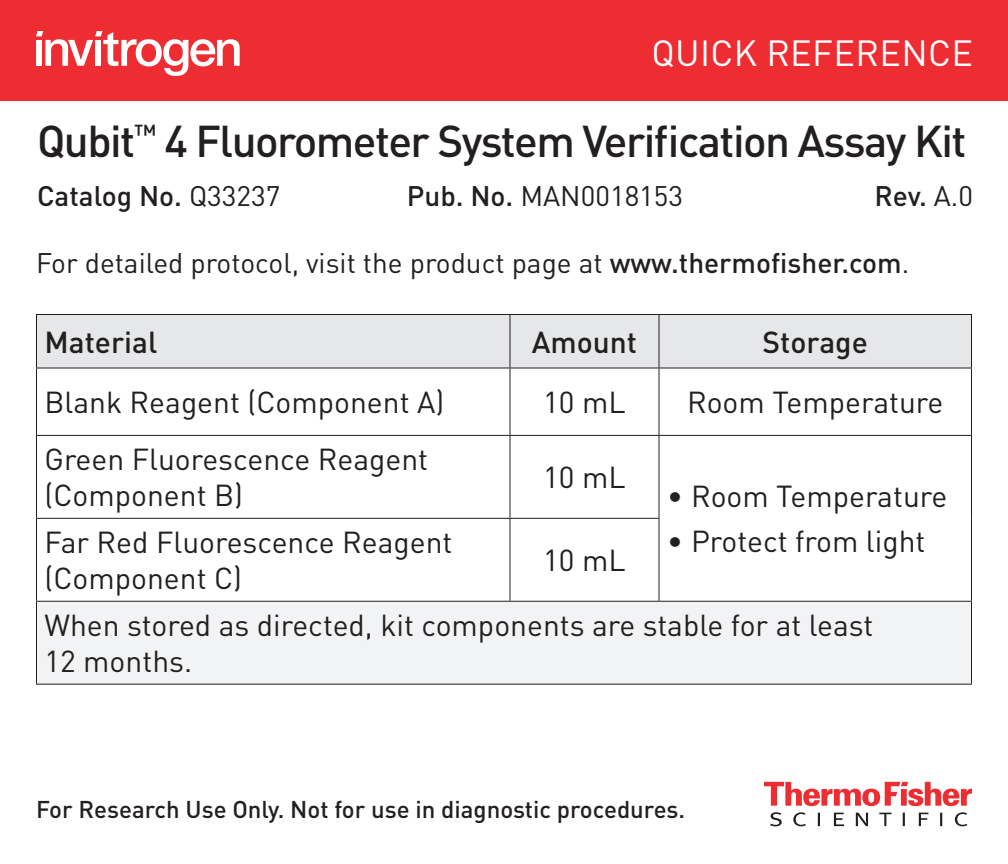
<style>
.page{position:relative;width:1008px;height:864px;background:#fff}
.page>*{position:absolute;margin:0;border:0;box-sizing:border-box;transform-origin:0 0}
.A-head_Title{font:500 44px "DIN Pro";letter-spacing:-.035em;color:#231f20}
.t1{font:36px "DIN Pro";letter-spacing:.01em;color:#fff}
.A-head_Quick_Protoco{font:30px/36px "DIN Pro";color:#231f20}
.Body_text{font:30px/36px "DIN Pro";color:#231f20}
.t2{font:500 30px "DIN Pro";color:#231f20}
.Rev_date{font:28px "DIN Pro";color:#231f20}
.Rev_date-2{font:500 28px "DIN Pro";color:#231f20}
.t3{font:500 24px "DIN Pro";color:#231f20}
.s1{font-weight:400}
.s2{font-weight:500}
</style>
<div class="page">
<svg style="left:764px;top:782px;width:208px;height:24px"></svg>
<svg style="left:770px;top:812px;width:197px;height:14px"></svg>
<div style="left:0;top:0;width:1008px;height:101px;background:#ee2d33"></div>
<div style="left:37px;top:315px;width:934px;height:52px;background:#e6e7e9"></div>
<div style="left:36px;top:601px;width:936px;height:83px;background:#f2f3f4"></div>
<hr style="left:36px;top:314px;width:474px;height:1px;background:#231f20">
<hr style="left:36px;top:315px;width:1px;height:53px;background:#231f20">
<hr style="left:510px;top:314px;width:149px;height:1px;background:#231f20">
<hr style="left:509px;top:315px;width:2px;height:53px;background:#231f20">
<hr style="left:659px;top:314px;width:313px;height:1px;background:#231f20">
<hr style="left:658px;top:315px;width:2px;height:53px;background:#231f20">
<hr style="left:971px;top:315px;width:1px;height:53px;background:#231f20">
<hr style="left:36px;top:367px;width:474px;height:2px;background:#231f20">
<hr style="left:510px;top:367px;width:149px;height:2px;background:#231f20">
<hr style="left:659px;top:367px;width:313px;height:2px;background:#231f20">
<hr style="left:36px;top:369px;width:1px;height:66px;background:#231f20">
<hr style="left:509px;top:369px;width:2px;height:66px;background:#231f20">
<hr style="left:658px;top:369px;width:2px;height:66px;background:#231f20">
<hr style="left:971px;top:369px;width:1px;height:66px;background:#231f20">
<hr style="left:36px;top:519px;width:1px;height:82px;background:#231f20">
<hr style="left:658px;top:519px;width:2px;height:82px;background:#231f20">
<hr style="left:36px;top:602px;width:1px;height:82px;background:#231f20">
<hr style="left:971px;top:602px;width:1px;height:82px;background:#231f20">
<hr style="left:36px;top:435px;width:474px;height:1px;background:#231f20">
<hr style="left:36px;top:436px;width:1px;height:82px;background:#231f20">
<hr style="left:510px;top:435px;width:149px;height:1px;background:#231f20">
<hr style="left:509px;top:436px;width:2px;height:82px;background:#231f20">
<hr style="left:659px;top:435px;width:313px;height:1px;background:#231f20">
<hr style="left:658px;top:436px;width:2px;height:82px;background:#231f20">
<hr style="left:971px;top:436px;width:1px;height:82px;background:#231f20">
<hr style="left:36px;top:518px;width:474px;height:1px;background:#231f20">
<hr style="left:510px;top:518px;width:150px;height:1px;background:#231f20">
<hr style="left:509px;top:519px;width:2px;height:82px;background:#231f20">
<hr style="left:971px;top:518px;width:1px;height:83px;background:#231f20">
<hr style="left:36px;top:601px;width:474px;height:1px;background:#231f20">
<hr style="left:510px;top:601px;width:149px;height:1px;background:#231f20">
<hr style="left:659px;top:601px;width:313px;height:1px;background:#231f20">
<hr style="left:36px;top:683px;width:474px;height:2px;background:#231f20">
<hr style="left:510px;top:683px;width:149px;height:2px;background:#231f20">
<hr style="left:659px;top:683px;width:313px;height:2px;background:#231f20">
<svg style="left:36px;top:31px;width:204px;height:45px"></svg>
<p class="t1" style="left:651px;top:28px;width:323px">QUICK REFERENCE</p>
<p class="A-head_Title" style="left:37px;top:112px;width:931px">Qubit<sup>™</sup> 4 Fluorometer System Verification Assay Kit</p>
<p class="Rev_date-2" style="left:37px;top:177px;width:245px">Catalog No. <span class="s1">Q33237</span></p>
<p class="Rev_date" style="left:407px;top:177px;width:278px"><span class="s2">Pub. No.</span> MAN0018153</p>
<p class="Rev_date-2" style="left:875px;top:177px;width:100px">Rev. <span class="s1">A.0</span></p>
<p class="Rev_date" style="left:36px;top:244px;width:875px">For detailed protocol, visit the product page at <span class="s2">www.thermofisher.com</span>.</p>
<p class="t2" style="left:44px;top:321px;width:114px">Material</p>
<p class="t2" style="left:532px;top:321px;width:107px">Amount</p>
<p class="t2" style="left:763px;top:321px;width:107px">Storage</p>
<p class="Body_text" style="left:44px;top:383px;width:401px">Blank Reagent (Component A)</p>
<p class="A-head_Quick_Protoco" style="left:543px;top:383px;width:84px">10 mL</p>
<p class="A-head_Quick_Protoco" style="left:687px;top:383px;width:258px">Room Temperature</p>
<p class="Body_text" style="left:44px;top:440px;width:385px">Green Fluorescence Reagent (Component B)</p>
<p class="A-head_Quick_Protoco" style="left:543px;top:458px;width:84px">10 mL</p>
<p class="A-head_Quick_Protoco" style="left:667px;top:477px;width:282px">• Room Temperature</p>
<p class="Body_text" style="left:44px;top:523px;width:409px">Far Red Fluorescence Reagent</p>
<p class="A-head_Quick_Protoco" style="left:667px;top:522px;width:260px">• Protect from light</p>
<p class="Body_text" style="left:44px;top:559px;width:199px">(Component C)</p>
<p class="A-head_Quick_Protoco" style="left:543px;top:541px;width:84px">10 mL</p>
<p class="A-head_Quick_Protoco" style="left:44px;top:606px;width:830px">When stored as directed, kit components are stable for at least<br>12 months.</p>
<p class="t3" style="left:36px;top:793px;width:651px">For Research Use Only. Not for use in diagnostic procedures.</p>
</div>
